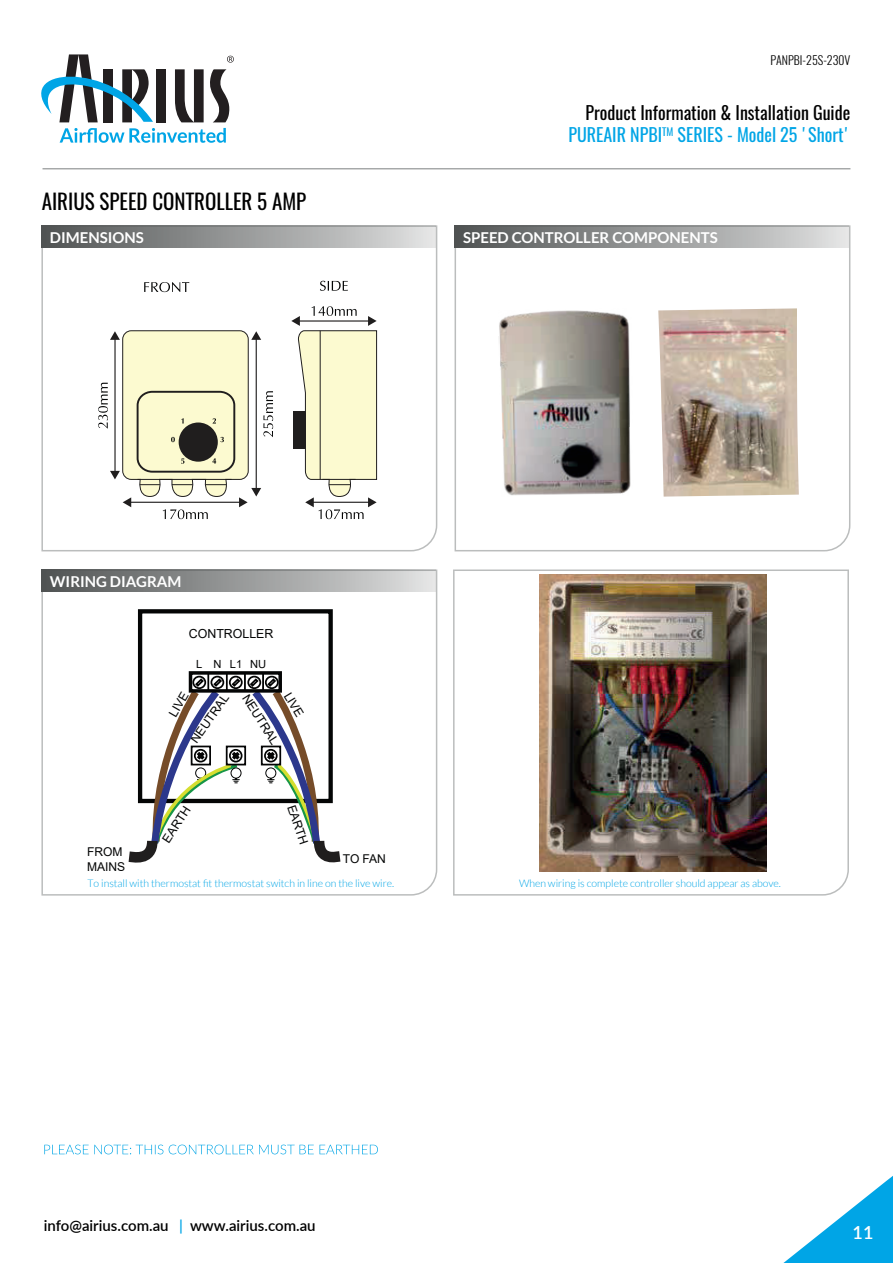
<style>
.page{position:relative;width:893px;height:1263px;background:#fff}
.page>*{position:absolute;margin:0;border:0;box-sizing:border-box;transform-origin:0 0}
.t1{font:21px "Oswald";color:#000001}
.t2{font:18px/21.6px "Oswald";color:#000001;text-align:right}
.t3{font:600 18px "Lato";color:#fff}
.t4{font:700 15px "Lato";color:#fff}
.t5{font:600 15px "Lato";color:#000001}
.t6{font:12.45px "Arial";color:#040505}
.t7{font:12.15px/14.5px "Arial";color:#040505}
.t8{font:300 12px "Oswald";color:#000001}
.t9{font:11.25px "Arial";color:#040505}
.t10{font:300 10.5px "Lato";color:#00a5e6}
.s1{color:#00a5e6}
</style>
<div class="page">
<svg style="left:454px;top:225px;width:397px;height:327px"></svg>
<img style="left:498px;top:308px;width:136px;height:189px">
<img style="left:658px;top:308px;width:141px;height:189px">
<div style="left:455px;top:225px;width:394px;height:23px;background:linear-gradient(to right,#505353,#e0e0e0)"></div>
<svg style="left:44px;top:1144px;width:334px;height:10px"></svg>
<svg style="left:453px;top:569px;width:396px;height:327px"></svg>
<img style="left:540px;top:575px;width:227px;height:297px">
<svg style="left:41px;top:225px;width:397px;height:327px"></svg>
<div style="left:41px;top:225px;width:395px;height:23px;background:linear-gradient(to right,#4f5252,#e0e1e1)"></div>
<svg style="left:291px;top:306px;width:86px;height:213px"></svg>
<svg style="left:320px;top:281px;width:28px;height:10px"></svg>
<svg style="left:98px;top:330px;width:175px;height:189px"></svg>
<svg style="left:144px;top:282px;width:45px;height:10px"></svg>
<svg style="left:41px;top:569px;width:397px;height:327px"></svg>
<div style="left:41px;top:569px;width:395px;height:23px;background:linear-gradient(to right,#4f5252,#e0e1e1)"></div>
<div style="left:138px;top:609px;width:195px;height:194px;border:4px solid #040505"></div>
<div style="left:189px;top:671px;width:93px;height:22px;border:4px solid #040505"></div>
<svg style="left:119px;top:672px;width:231px;height:195px"></svg>
<svg style="left:783px;top:1176px;width:110px;height:87px"></svg>
<hr style="left:43px;top:168px;width:807px;height:1px;background:#7c7f81">
<div style="left:156px;top:69px;width:10px;height:53px;background:#231f20"></div>
<svg style="left:41px;top:54px;width:112px;height:68px"></svg>
<svg style="left:175px;top:69px;width:55px;height:53px"></svg>
<svg style="left:227px;top:56px;width:7px;height:7px"></svg>
<svg style="left:60px;top:128px;width:166px;height:15px"></svg>
<h1 class="t1" style="left:42px;top:192px;width:266px">AIRIUS SPEED CONTROLLER 5 AMP</h1>
<h3 class="t4" style="left:50px;top:231px;width:95px">DIMENSIONS</h3>
<p class="t8" style="left:770px;top:54px;width:81px">PANPBI-25S-230V</p>
<h2 class="t2" style="left:568px;top:104px;width:283px">Product Information &amp; Installation Guide<br><span class="s1">PUREAIR NPBI</span><sup>TM</sup> <span class="s1">SERIES - Model 25 'Short'</span></h2>
<h3 class="t4" style="left:463px;top:231px;width:256px">SPEED CONTROLLER COMPONENTS</h3>
<h3 class="t4" style="left:50px;top:575px;width:133px">WIRING DIAGRAM</h3>
<p class="t6" style="left:189px;top:627px;width:86px">CONTROLLER</p>
<p class="t9" style="left:230px;top:657px;width:38px">L1 NU</p>
<p class="t9" style="left:196px;top:657px;width:8px">L</p>
<p class="t9" style="left:213px;top:657px;width:10px">N</p>
<p class="t7" style="left:166px;top:712px;width:28px;rotate:-60deg">LIVE</p>
<p class="t7" style="left:187px;top:737px;width:58px;rotate:-54deg">NEUTRAL</p>
<p class="t7" style="left:251px;top:692px;width:58px;rotate:57deg">NEUTRAL</p>
<p class="t7" style="left:293px;top:690px;width:28px;rotate:59deg">LIVE</p>
<p class="t7" style="left:159px;top:837px;width:42px;rotate:-57deg">EARTH</p>
<p class="t7" style="left:298px;top:803px;width:42px;rotate:71deg">EARTH</p>
<p class="t7" style="left:87px;top:845px;width:40px">FROM<br>MAINS</p>
<p class="t7" style="left:343px;top:852px;width:45px">TO FAN</p>
<p class="t10" style="left:87px;top:877px;width:308px">To install with thermostat fit thermostat switch in line on the live wire.</p>
<p class="t10" style="left:519px;top:878px;width:263px">When wiring is complete controller should appear as above.</p>
<h3 class="t5" style="left:44px;top:1219px;width:273px">info@airius.com.au <span class="s1">|</span> www.airius.com.au</h3>
<h2 class="t3" style="left:853px;top:1225px;width:22px">11</h2>
</div>
